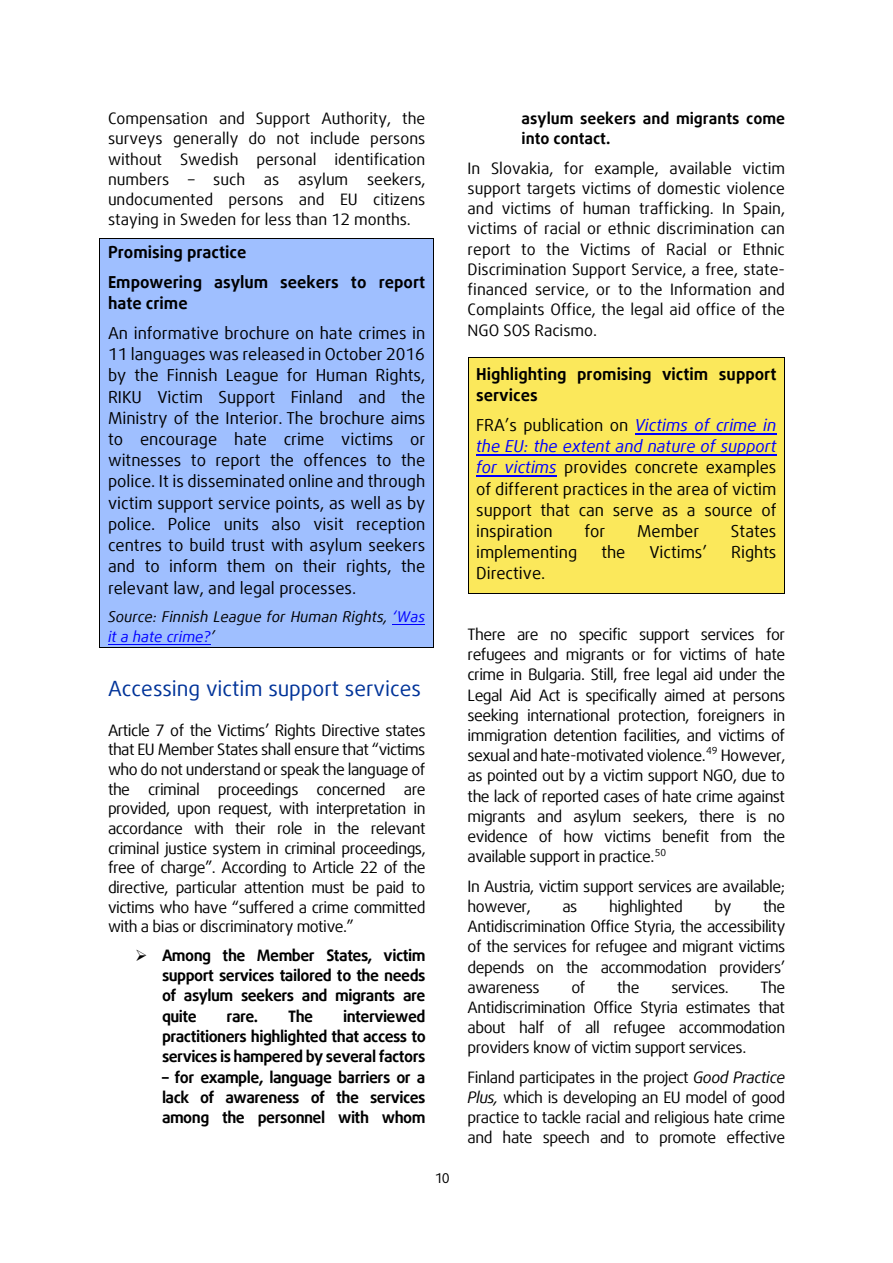
<style>
.page{position:relative;width:893px;height:1263px;background:#fff}
.page>*{position:absolute;margin:0;border:0;box-sizing:border-box;transform-origin:0 0}
.t1{font:21px "Daxline Offc Pro";color:#039}
.t2{font:16.5px/21.1px "Daxline Offc Pro";color:#000;text-align:justify}
.t3{font:700 16.5px/21px "Daxline Offc Pro";color:#000}
.t4{font:15.9px/20.2px "Daxline Offc Pro";letter-spacing:-.03em;color:#000;text-align:justify}
.t5{font:700 15.9px/20.2px "Daxline Offc Pro";letter-spacing:-.03em;color:#000;text-align:justify}
.t6{font:700 15.9px/20.1px "Daxline Offc Pro";letter-spacing:-.005em;color:#000}
.t7{font:italic 15px/19.2px "Daxline Offc Pro";color:#000}
.t8{font:13.5px "Daxline Pro";color:#000}
.s1{color:#00f}
.s2{font-style:italic;color:#00f}
.s3{font-style:italic}
</style>
<div class="page">
<div style="left:100px;top:239px;width:333px;height:32px;background:#9fbfff"></div>
<hr style="left:100px;top:238px;width:333px;height:1px;background:#000">
<hr style="left:99px;top:239px;width:1px;height:32px;background:#000">
<hr style="left:433px;top:239px;width:1px;height:32px;background:#000">
<div style="left:100px;top:271px;width:333px;height:21px;background:#9fbfff"></div>
<svg style="left:99px;top:271px;width:1px;height:21px"></svg>
<svg style="left:433px;top:271px;width:1px;height:21px"></svg>
<div style="left:100px;top:292px;width:333px;height:30px;background:#9fbfff"></div>
<hr style="left:99px;top:292px;width:1px;height:30px;background:#000">
<hr style="left:433px;top:292px;width:1px;height:30px;background:#000">
<div style="left:100px;top:322px;width:333px;height:21px;background:#9fbfff"></div>
<div style="left:100px;top:343px;width:333px;height:21px;background:#9fbfff"></div>
<div style="left:100px;top:364px;width:333px;height:22px;background:#9fbfff"></div>
<div style="left:100px;top:386px;width:333px;height:21px;background:#9fbfff"></div>
<div style="left:100px;top:407px;width:333px;height:21px;background:#9fbfff"></div>
<div style="left:100px;top:428px;width:333px;height:21px;background:#9fbfff"></div>
<div style="left:100px;top:449px;width:333px;height:22px;background:#9fbfff"></div>
<div style="left:100px;top:471px;width:333px;height:21px;background:#9fbfff"></div>
<div style="left:100px;top:492px;width:333px;height:21px;background:#9fbfff"></div>
<div style="left:100px;top:513px;width:333px;height:21px;background:#9fbfff"></div>
<div style="left:100px;top:534px;width:333px;height:21px;background:#9fbfff"></div>
<div style="left:100px;top:555px;width:333px;height:22px;background:#9fbfff"></div>
<svg style="left:99px;top:322px;width:1px;height:255px"></svg>
<svg style="left:433px;top:322px;width:1px;height:255px"></svg>
<div style="left:100px;top:577px;width:333px;height:30px;background:#9fbfff"></div>
<hr style="left:99px;top:577px;width:1px;height:30px;background:#000">
<hr style="left:433px;top:577px;width:1px;height:30px;background:#000">
<div style="left:100px;top:607px;width:333px;height:19px;background:#9fbfff"></div>
<hr style="left:393px;top:624px;width:32px;height:1px;background:#00f">
<div style="left:100px;top:626px;width:333px;height:21px;background:#9fbfff"></div>
<hr style="left:108px;top:643px;width:103px;height:1px;background:#00f">
<hr style="left:100px;top:647px;width:333px;height:1px;background:#000">
<svg style="left:99px;top:607px;width:1px;height:41px"></svg>
<svg style="left:433px;top:607px;width:1px;height:41px"></svg>
<div style="left:469px;top:358px;width:315px;height:235px;background:#fbe85b"></div>
<hr style="left:635px;top:433px;width:141px;height:2px;background:#00f">
<hr style="left:476px;top:455px;width:300px;height:1px;background:#00f">
<hr style="left:476px;top:476px;width:81px;height:1px;background:#00f">
<hr style="left:468px;top:357px;width:316px;height:1px;background:#000">
<hr style="left:468px;top:358px;width:1px;height:235px;background:#000">
<hr style="left:468px;top:593px;width:316px;height:1px;background:#000">
<hr style="left:784px;top:358px;width:1px;height:235px;background:#000">
<p class="t4" style="left:108px;top:108px;width:319px">Compensation and Support Authority, the surveys generally do not include persons without Swedish personal identification numbers – such as asylum seekers, undocumented persons and EU citizens staying in Sweden for less than 12 months.</p>
<p class="t3" style="left:108px;top:241px;width:140px">Promising practice</p>
<p class="t3" style="left:108px;top:271px;width:319px">Empowering asylum seekers to report hate crime</p>
<p class="t2" style="left:108px;top:323px;width:319px">An informative brochure on hate crimes in 11 languages was released in October 2016 by the Finnish League for Human Rights, RIKU Victim Support Finland and the Ministry of the Interior. The brochure aims to encourage hate crime victims or witnesses to report the offences to the police. It is disseminated online and through victim support service points, as well as by police. Police units also visit reception centres to build trust with asylum seekers and to inform them on their rights, the relevant law, and legal processes.</p>
<p class="t7" style="left:108px;top:607px;width:319px">Source: Finnish League for Human Rights, <span class="s1">‘Was it a hate crime?</span>’</p>
<h2 class="t1" style="left:108px;top:675px;width:315px">Accessing victim support services</h2>
<p class="t4" style="left:108px;top:720px;width:319px;line-height:19.6px">Article 7 of the Victims’ Rights Directive states that EU Member States shall ensure that “victims who do not understand or speak the language of the criminal proceedings concerned are provided, upon request, with interpretation in accordance with their role in the relevant criminal justice system in criminal proceedings, free of charge”. According to Article 22 of the directive, particular attention must be paid to victims who have “suffered a crime committed with a bias or discriminatory motive.”</p>
<p class="t5" style="left:162px;top:945px;width:265px;text-indent:-27px">➢ Among the Member States, victim support services tailored to the needs of asylum seekers and migrants are quite</p>
<p class="t5" style="left:162px;top:1006px;width:265px;text-indent:181px">interviewed practitioners highlighted that access to services is hampered by several factors</p>
<p class="t5" style="left:162px;top:1067px;width:265px">– for example, language barriers or a lack of awareness of the services among the personnel with whom</p>
<p class="t5" style="left:227px;top:1006px;width:33px">rare.</p>
<p class="t5" style="left:288px;top:1006px;width:26px">The</p>
<p class="t8" style="left:436px;top:1170px;width:15px">10</p>
<p class="t6" style="left:522px;top:109px;width:265px">asylum seekers and migrants come into contact.</p>
<p class="t4" style="left:468px;top:158px;width:319px">In Slovakia, for example, available victim support targets victims of domestic violence and victims of human trafficking. In Spain, victims of racial or ethnic discrimination can report to the Victims of Racial or Ethnic Discrimination Support Service, a free, state&shy;financed service, or to the Information and Complaints Office, the legal aid office of the NGO SOS Racismo.</p>
<p class="t3" style="left:476px;top:363px;width:302px">Highlighting promising victim support services</p>
<p class="t2" style="left:476px;top:415px;width:302px">FRA’s publication on <span class="s2">Victims of crime in the EU: the extent and nature of support for victims</span> provides concrete examples of different practices in the area of victim support that can serve as a source of inspiration</p>
<p class="t2" style="left:584px;top:521px;width:22px">for</p>
<p class="t2" style="left:637px;top:521px;width:63px">Member</p>
<p class="t2" style="left:731px;top:521px;width:47px">States</p>
<p class="t2" style="left:476px;top:542px;width:103px">implementing</p>
<p class="t2" style="left:601px;top:542px;width:26px">the</p>
<p class="t2" style="left:649px;top:542px;width:59px">Victims’</p>
<p class="t2" style="left:731px;top:542px;width:47px">Rights</p>
<p class="t2" style="left:476px;top:563px;width:71px">Directive.</p>
<p class="t4" style="left:468px;top:624px;width:319px">There are no specific support services for refugees and migrants or for victims of hate crime in Bulgaria. Still, free legal aid under the Legal Aid Act is specifically aimed at persons seeking international protection, foreigners in immigration detention facilities, and victims of sexual and hate-motivated violence.<sup>49</sup> However, as pointed out by a victim support NGO, due to the lack of reported cases of hate crime against migrants and asylum seekers, there is no evidence of how victims benefit from the available support in practice.<sup>50</sup></p>
<p class="t4" style="left:468px;top:876px;width:319px">In Austria, victim support services are available; however,</p>
<p class="t4" style="left:468px;top:896px;width:319px;text-indent:295px">the Antidiscrimination Office Styria, the accessibility of the services for refugee and migrant victims depends on the accommodation providers’ awareness</p>
<p class="t4" style="left:563px;top:896px;width:16px">as</p>
<p class="t4" style="left:609px;top:896px;width:75px">highlighted</p>
<p class="t4" style="left:714px;top:896px;width:19px">by</p>
<p class="t4" style="left:571px;top:977px;width:15px">of</p>
<p class="t4" style="left:617px;top:977px;width:24px">the</p>
<p class="t4" style="left:671px;top:977px;width:59px">services.</p>
<p class="t4" style="left:468px;top:977px;width:319px;text-indent:293px">The Antidiscrimination Office Styria estimates that about half of all refugee accommodation providers know of victim support services.</p>
<p class="t4" style="left:468px;top:1067px;width:319px">Finland participates in the project <span class="s3">Good Practice Plus,</span> which is developing an EU model of good practice to tackle racial and religious hate crime and hate speech and to promote effective</p>
</div>
